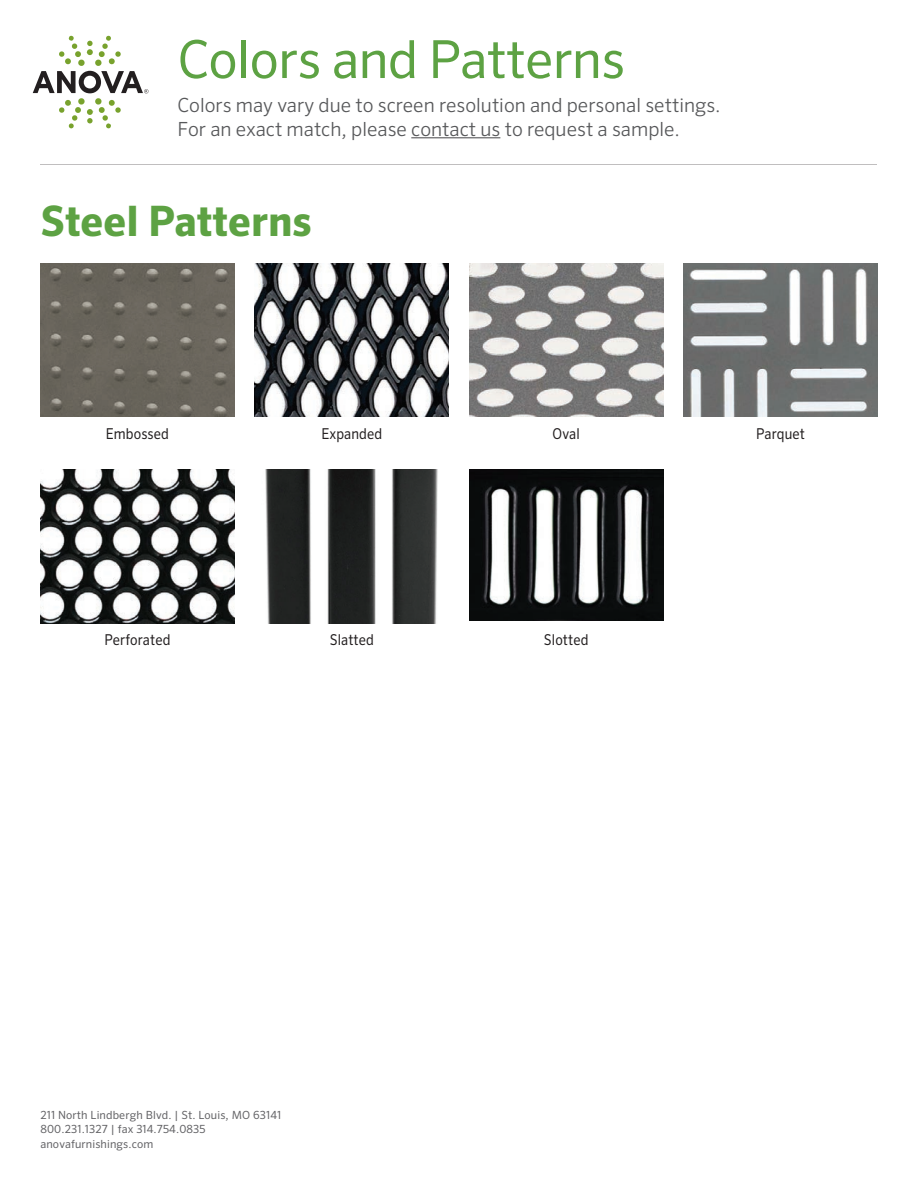
<style>
.page{position:relative;width:918px;height:1188px;background:#fff}
.page>*{position:absolute;margin:0;border:0;box-sizing:border-box;transform-origin:0 0}
.t1{font:52.5px "Sero Pro";letter-spacing:-.01em;color:#5da243}
.t2{font:700 42px "Sero Pro";color:#5da243}
.t3{font:300 19.5px/24px "Sero Pro";color:#57585a}
.t4{font:15px "Sero Pro";letter-spacing:.01em;color:#231f20;scale:.9 1}
.t5{font:11.25px/14.2px "Sero Pro";letter-spacing:.01em;color:#636366}
</style>
<div class="page">
<hr style="left:411px;top:137px;width:89px;height:1px;background:#57585a">
<svg style="left:33px;top:36px;width:115px;height:92px"></svg>
<hr style="left:40px;top:164px;width:838px;height:2px;background:#231f20;opacity:.7">
<img style="left:40px;top:264px;width:194px;height:153px">
<img style="left:40px;top:470px;width:194px;height:153px">
<img style="left:684px;top:264px;width:194px;height:153px">
<img style="left:469px;top:264px;width:194px;height:153px">
<img style="left:469px;top:470px;width:194px;height:151px">
<img style="left:255px;top:264px;width:194px;height:153px">
<img style="left:265px;top:470px;width:173px;height:153px">
<h1 class="t1" style="left:178px;top:28px;width:449px">Colors and Patterns</h1>
<p class="t3" style="left:178px;top:93px;width:544px">Colors may vary due to screen resolution and personal settings.<br>For an exact match, please contact us to request a sample.</p>
<h2 class="t2" style="left:40px;top:196px;width:273px">Steel Patterns</h2>
<p class="t4" style="left:106px;top:424px;width:72px">Embossed</p>
<p class="t4" style="left:321px;top:424px;width:69px">Expanded</p>
<p class="t4" style="left:104px;top:631px;width:75px">Perforated</p>
<p class="t4" style="left:330px;top:631px;width:51px">Slatted</p>
<p class="t4" style="left:553px;top:424px;width:32px">Oval</p>
<p class="t4" style="left:756px;top:424px;width:56px">Parquet</p>
<p class="t4" style="left:544px;top:631px;width:51px">Slotted</p>
<p class="t5" style="left:40px;top:1108px;width:242px">211 North Lindbergh Blvd. | St. Louis, MO 63141<br>800.231.1327 | fax 314.754.0835 anovafurnishings.com</p>
</div>
